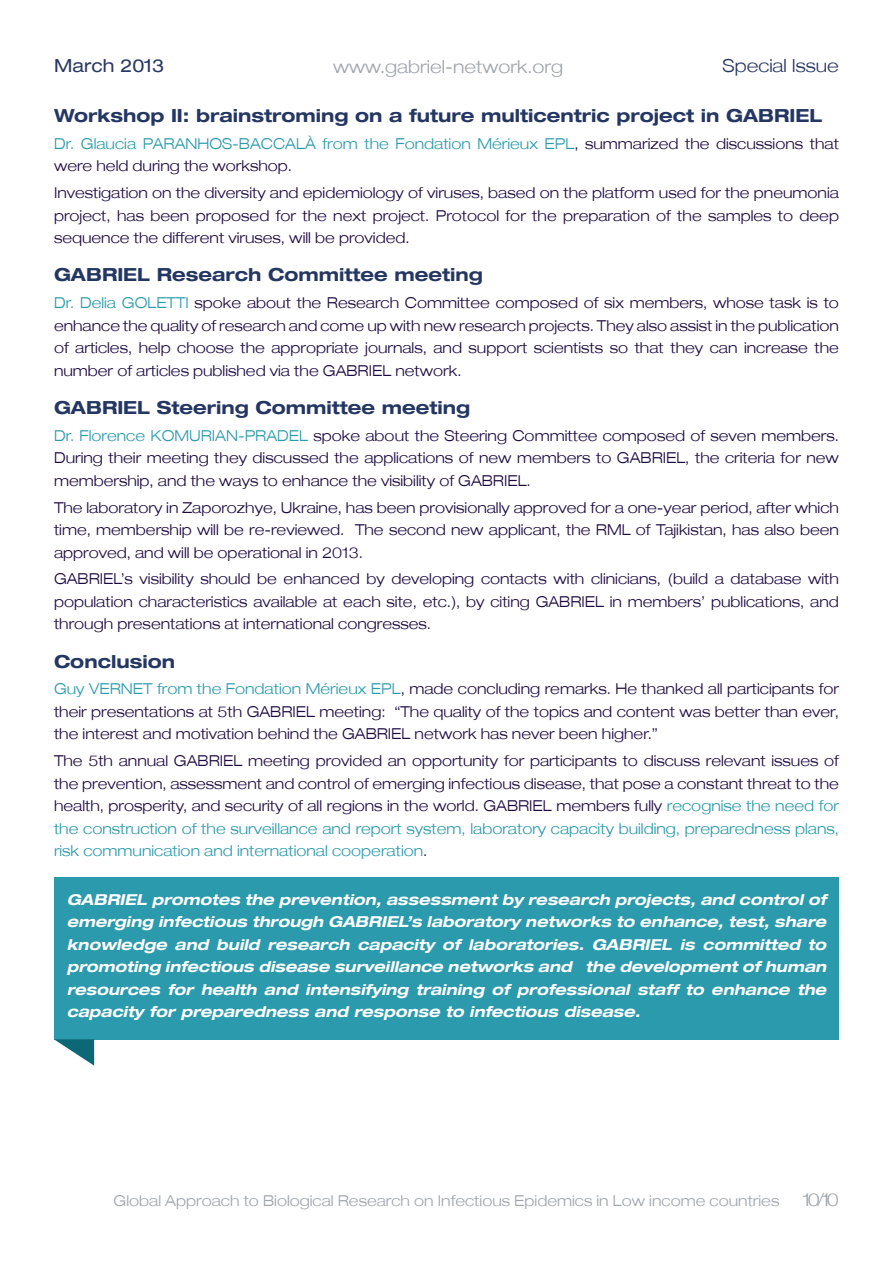
<style>
.page{position:relative;width:893px;height:1263px;background:#fff}
.page>*{position:absolute;margin:0;border:0;box-sizing:border-box;transform-origin:0 0}
.t1{font:700 expanded 18px "Helvetica Neue LT";color:#243662}
.t2{font:300 expanded 18px "Helvetica Neue LT";color:#9ea4ab}
.t3{font:300 expanded 18px "Helvetica Neue LT";color:#283763}
.t4{font:expanded 18px "Helvetica Neue LT";color:#283763}
.t5{font:300 expanded 15px/22.5px "Helvetica Neue LT";color:#1c0940;text-align:justify}
.t6{font:italic 700 expanded 15px/22.5px "Helvetica Neue LT";color:#fff;text-align:justify}
.t7{font:300 expanded 15px "Helvetica Neue LT";color:#9ea4ab}
.s1{color:#2a9aac}
</style>
<div class="page">
<div style="left:54px;top:877px;width:785px;height:162px;background:#2a9aac"></div>
<svg style="left:54px;top:1039px;width:43px;height:27px"></svg>
<p class="t4" style="left:54px;top:55px;width:112px">March 2013</p>
<p class="t2" style="left:333px;top:55px;width:232px">www.gabriel-network.org</p>
<p class="t3" style="left:723px;top:55px;width:118px">Special Issue</p>
<p class="t1" style="left:54px;top:104px;width:770px">Workshop II: brainstroming on a future multicentric project in GABRIEL</p>
<p class="t5" style="left:54px;top:132px;width:786px"><span class="s1">Dr. Glaucia PARANHOS-BACCALÀ from the Fondation Mérieux EPL</span>, summarized the discussions that were held during the workshop.</p>
<p class="t5" style="left:54px;top:181px;width:786px">Investigation on the diversity and epidemiology of viruses, based on the platform used for the pneumonia project, has been proposed for the next project. Protocol for the preparation of the samples to deep sequence the different viruses, will be provided.</p>
<p class="t1" style="left:54px;top:264px;width:430px">GABRIEL Research Committee meeting</p>
<p class="t5" style="left:54px;top:291px;width:786px"><span class="s1">Dr. Delia GOLETTI</span> spoke about the Research Committee composed of six members, whose task is to enhance the quality of research and come up with new research projects. They also assist in the publication of articles, help choose the appropriate journals, and support scientists so that they can increase the number of articles published via the GABRIEL network.</p>
<p class="t1" style="left:54px;top:396px;width:418px">GABRIEL Steering Committee meeting</p>
<p class="t5" style="left:54px;top:424px;width:786px"><span class="s1">Dr. Florence KOMURIAN-PRADEL</span> spoke about the Steering Committee composed of seven members.<br>During their meeting they discussed the applications of new members to GABRIEL, the criteria for new membership, and the ways to enhance the visibility of GABRIEL.</p>
<p class="t5" style="left:54px;top:496px;width:786px">The laboratory in Zaporozhye, Ukraine, has been provisionally approved for a one-year period, after which time, membership will be re-reviewed. The second new applicant, the RML of Tajikistan, has also been approved, and will be operational in 2013.</p>
<p class="t5" style="left:54px;top:567px;width:786px">GABRIEL’s visibility should be enhanced by developing contacts with clinicians, (build a database with population characteristics available at each site, etc.), by citing GABRIEL in members’ publications, and through presentations at international congresses.</p>
<p class="t1" style="left:54px;top:650px;width:123px">Conclusion</p>
<p class="t5" style="left:54px;top:677px;width:786px"><span class="s1">Guy VERNET from the Fondation Mérieux EPL</span>, made concluding remarks. He thanked all participants for their presentations at 5th GABRIEL meeting: “The quality of the topics and content was better than ever, the interest and motivation behind the GABRIEL network has never been higher.”</p>
<p class="t5" style="left:54px;top:749px;width:786px">The 5th annual GABRIEL meeting provided an opportunity for participants to discuss relevant issues of the prevention, assessment and control of emerging infectious disease, that pose a constant threat to the health, prosperity, and security of all regions in the world. GABRIEL members fully <span class="s1">recognise the need for the construction of the surveillance and report system, laboratory capacity building, preparedness plans, risk communication and international cooperation</span>.</p>
<p class="t6" style="left:67px;top:888px;width:761px">GABRIEL promotes the prevention, assessment by research projects, and control of emerging infectious through GABRIEL’s laboratory networks to enhance, test, share knowledge and build research capacity of laboratories. GABRIEL is committed to promoting infectious disease surveillance networks and the development of human resources for health and intensifying training of professional staff to enhance the capacity for preparedness and response to infectious disease.</p>
<p class="t7" style="left:114px;top:1192px;width:667px">Global Approach to Biological Research on Infectious Epidemics in Low income countries</p>
<p class="t2" style="left:802px;top:1189px;width:38px">10/10</p>
</div>
